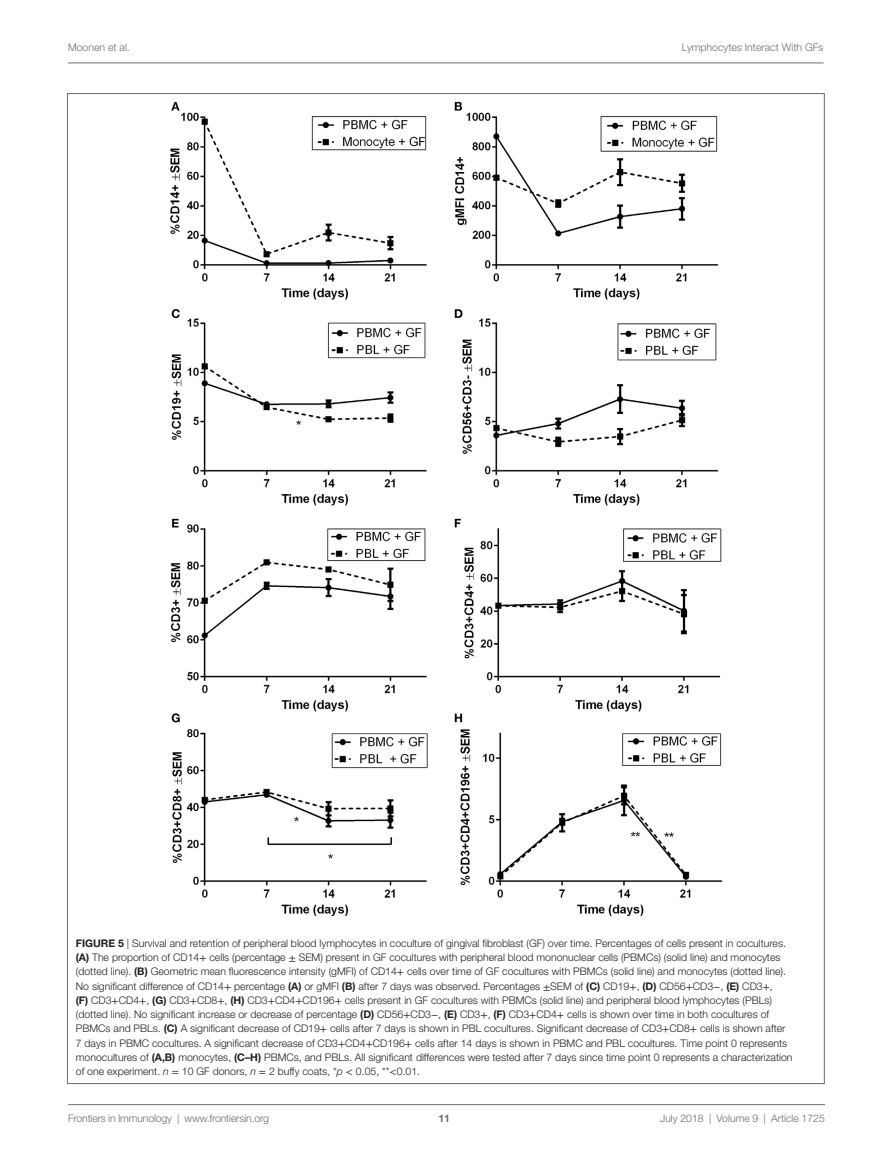
<style>
.page{position:relative;width:893px;height:1170px;background:#fff}
.page>*{position:absolute;margin:0;border:0;box-sizing:border-box;transform-origin:0 0}
.t1{font:300 10.5px/14.2px "Helvetica Neue LT Std";color:#231f20}
.t2{font:300 10.5px "Helvetica Neue LT Std";color:#6c6d70}
.t3{font:700 10.5px "Helvetica Neue LT Std";color:#6c6d70}
.s1{font-weight:700}
.s2{font-family:"STIX General";font-weight:400}
.s3{font-style:italic}
</style>
<div class="page">
<img style="left:170px;top:102px;width:553px;height:814px">
<hr style="left:68px;top:1104px;width:757px;height:1px;background:#6c6d70">
<hr style="left:68px;top:63px;width:756px;height:1px;background:#6c6d70">
<p class="t2" style="left:68px;top:41px;width:63px">Moonen et al.</p>
<p class="t2" style="left:682px;top:41px;width:143px">Lymphocytes Interact With GFs</p>
<p class="t1" style="left:76px;top:935px;width:718px"><span class="s1">FIGURE 5</span> | Survival and retention of peripheral blood lymphocytes in coculture of gingival fibroblast (GF) over time. Percentages of cells present in cocultures. <span class="s1">(A)</span> The proportion of CD14<span class="s2">+</span> cells (percentage <span class="s2">±</span> SEM) present in GF cocultures with peripheral blood mononuclear cells (PBMCs) (solid line) and monocytes (dotted line). <span class="s1">(B)</span> Geometric mean fluorescence intensity (gMFI) of CD14<span class="s2">+</span> cells over time of GF cocultures with PBMCs (solid line) and monocytes (dotted line).<br>No significant difference of CD14<span class="s2">+</span> percentage <span class="s1">(A)</span> or gMFI <span class="s1">(B)</span> after 7 days was observed. Percentages <span class="s2">±</span>SEM of <span class="s1">(C)</span> CD19<span class="s2">+</span>, <span class="s1">(D)</span> CD56<span class="s2">+</span>CD3<span class="s2">−</span>, <span class="s1">(E)</span> CD3<span class="s2">+</span>,<br><span class="s1">(F)</span> CD3<span class="s2">+</span>CD4<span class="s2">+</span>, <span class="s1">(G)</span> CD3<span class="s2">+</span>CD8<span class="s2">+</span>, <span class="s1">(H)</span> CD3<span class="s2">+</span>CD4<span class="s2">+</span>CD196<span class="s2">+</span> cells present in GF cocultures with PBMCs (solid line) and peripheral blood lymphocytes (PBLs) (dotted line). No significant increase or decrease of percentage <span class="s1">(D)</span> CD56<span class="s2">+</span>CD3<span class="s2">−</span>, <span class="s1">(E)</span> CD3<span class="s2">+</span>, <span class="s1">(F)</span> CD3<span class="s2">+</span>CD4<span class="s2">+</span> cells is shown over time in both cocultures of PBMCs and PBLs. <span class="s1">(C)</span> A significant decrease of CD19<span class="s2">+</span> cells after 7 days is shown in PBL cocultures. Significant decrease of CD3<span class="s2">+</span>CD8<span class="s2">+</span> cells is shown after 7 days in PBMC cocultures. A significant decrease of CD3<span class="s2">+</span>CD4<span class="s2">+</span>CD196<span class="s2">+</span> cells after 14 days is shown in PBMC and PBL cocultures. Time point 0 represents monocultures of <span class="s1">(A,B)</span> monocytes, <span class="s1">(C–H)</span> PBMCs, and PBLs. All significant differences were tested after 7 days since time point 0 represents a characterization of one experiment. <span class="s3">n</span> <span class="s2">=</span> 10 GF donors, <span class="s3">n</span> <span class="s2">=</span> 2 buffy coats, *<span class="s3">p</span> <span class="s2">&lt;</span> 0.05, **<span class="s2">&lt;</span>0.01.</p>
<p class="t3" style="left:439px;top:1111px;width:13px">11</p>
<p class="t2" style="left:68px;top:1111px;width:203px">Frontiers in Immunology | www.frontiersin.org</p>
<p class="t2" style="left:660px;top:1111px;width:166px">July 2018 | Volume 9 | Article 1725</p>
</div>
